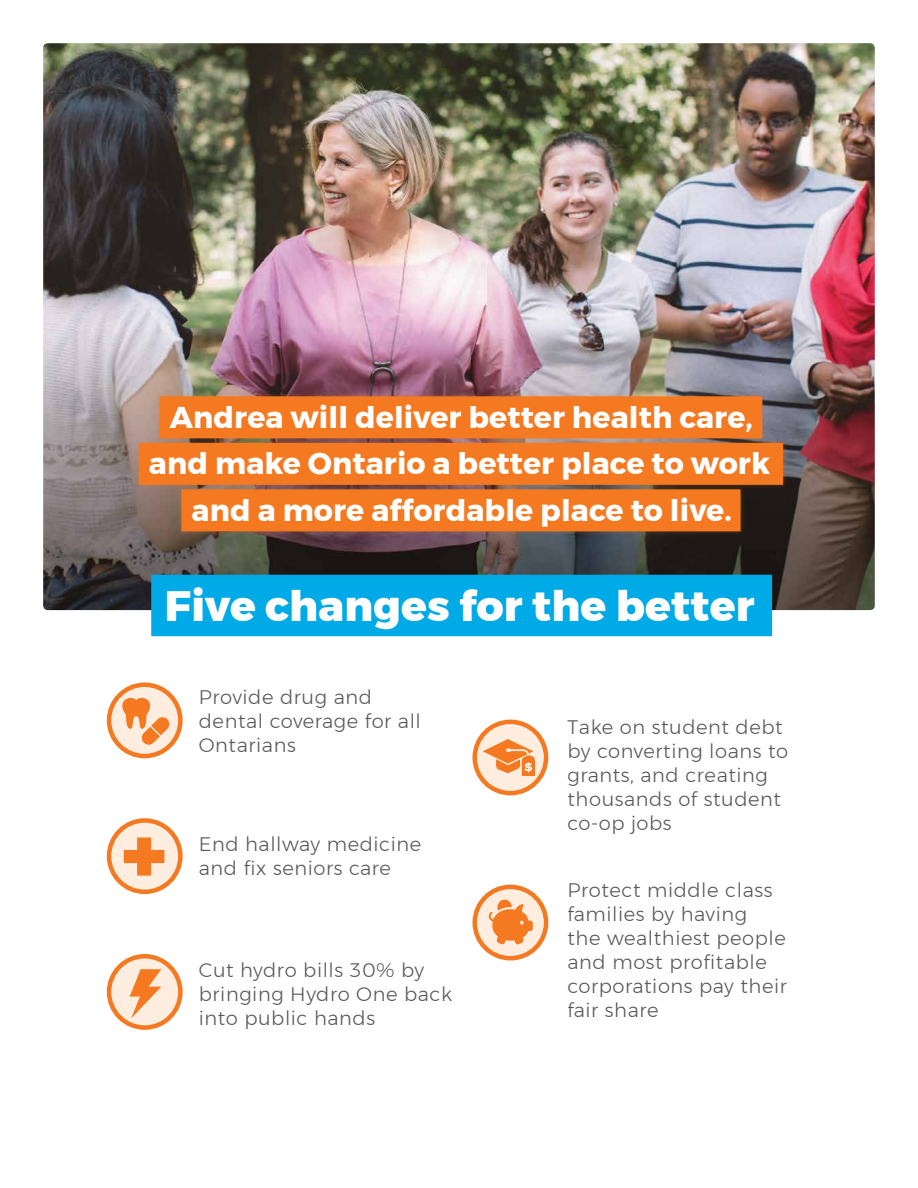
<style>
.page{position:relative;width:918px;height:1188px;background:#fff}
.page>*{position:absolute;margin:0;border:0;box-sizing:border-box;transform-origin:0 0}
.t1{font:800 42.45px "Montserrat";letter-spacing:.005em;color:#fff}
.t2{font:700 30px/46.5px "Montserrat";letter-spacing:.005em;color:#fff;text-align:center}
.t3{font:300 19.5px/24px "Montserrat";letter-spacing:.03em;color:#58595b}
</style>
<div class="page">
<img style="left:43px;top:43px;width:832px;height:567px">
<div style="left:134px;top:391px;width:655px;height:146px;background:#f47920;opacity:.3"></div>
<div style="left:160px;top:396px;width:602px;height:42px;background:#f47920"></div>
<div style="left:139px;top:443px;width:644px;height:42px;background:#f47920"></div>
<div style="left:181px;top:489px;width:560px;height:42px;background:#f47920"></div>
<div style="left:151px;top:575px;width:621px;height:61px;background:#00aae7"></div>
<svg style="left:109px;top:685px;width:71px;height:71px"></svg>
<div style="left:107px;top:682px;width:76px;height:76px;border:4px solid #f47920;border-radius:50%"></div>
<svg style="left:122px;top:697px;width:48px;height:49px;background:#fabc8e"></svg>
<svg style="left:109px;top:820px;width:71px;height:72px;background:#fddcc3"></svg>
<div style="left:107px;top:818px;width:76px;height:76px;border:4px solid #f47920;border-radius:50%"></div>
<svg style="left:124px;top:837px;width:40px;height:39px;background:#f8ac74"></svg>
<svg style="left:109px;top:956px;width:71px;height:72px;background:#fddcc3"></svg>
<div style="left:107px;top:954px;width:76px;height:76px;border:4px solid #f47920;border-radius:50%"></div>
<svg style="left:130px;top:969px;width:31px;height:50px;background:#fab98a"></svg>
<svg style="left:475px;top:722px;width:71px;height:71px;background:#fddbc1"></svg>
<div style="left:472px;top:720px;width:76px;height:75px;border:4px solid #f47920;border-radius:50%"></div>
<svg style="left:483px;top:739px;width:52px;height:37px;background:#f9b27d"></svg>
<svg style="left:475px;top:887px;width:71px;height:71px;background:#fddabf"></svg>
<div style="left:472px;top:885px;width:76px;height:75px;border:4px solid #f47920;border-radius:50%"></div>
<svg style="left:488px;top:899px;width:45px;height:46px;background:#f8aa71"></svg>
<h2 class="t2" style="left:149px;top:394px;width:623px">Andrea will deliver better health care, and make Ontario a better place to work and a more affordable place to live.</h2>
<h1 class="t1" style="left:165px;top:571px;width:591px">Five changes for the better</h1>
<p class="t3" style="left:199px;top:685px;width:224px">Provide drug and dental coverage for all<br>Ontarians</p>
<p class="t3" style="left:199px;top:832px;width:224px">End hallway medicine and fix seniors care</p>
<p class="t3" style="left:199px;top:958px;width:255px">Cut hydro bills 30% by bringing Hydro One back into public hands</p>
<p class="t3" style="left:568px;top:715px;width:222px">Take on student debt by converting loans to grants, and creating thousands of student co-op jobs</p>
<p class="t3" style="left:568px;top:878px;width:221px">Protect middle class families by having<br>the wealthiest people and most profitable corporations pay their fair share</p>
</div>
